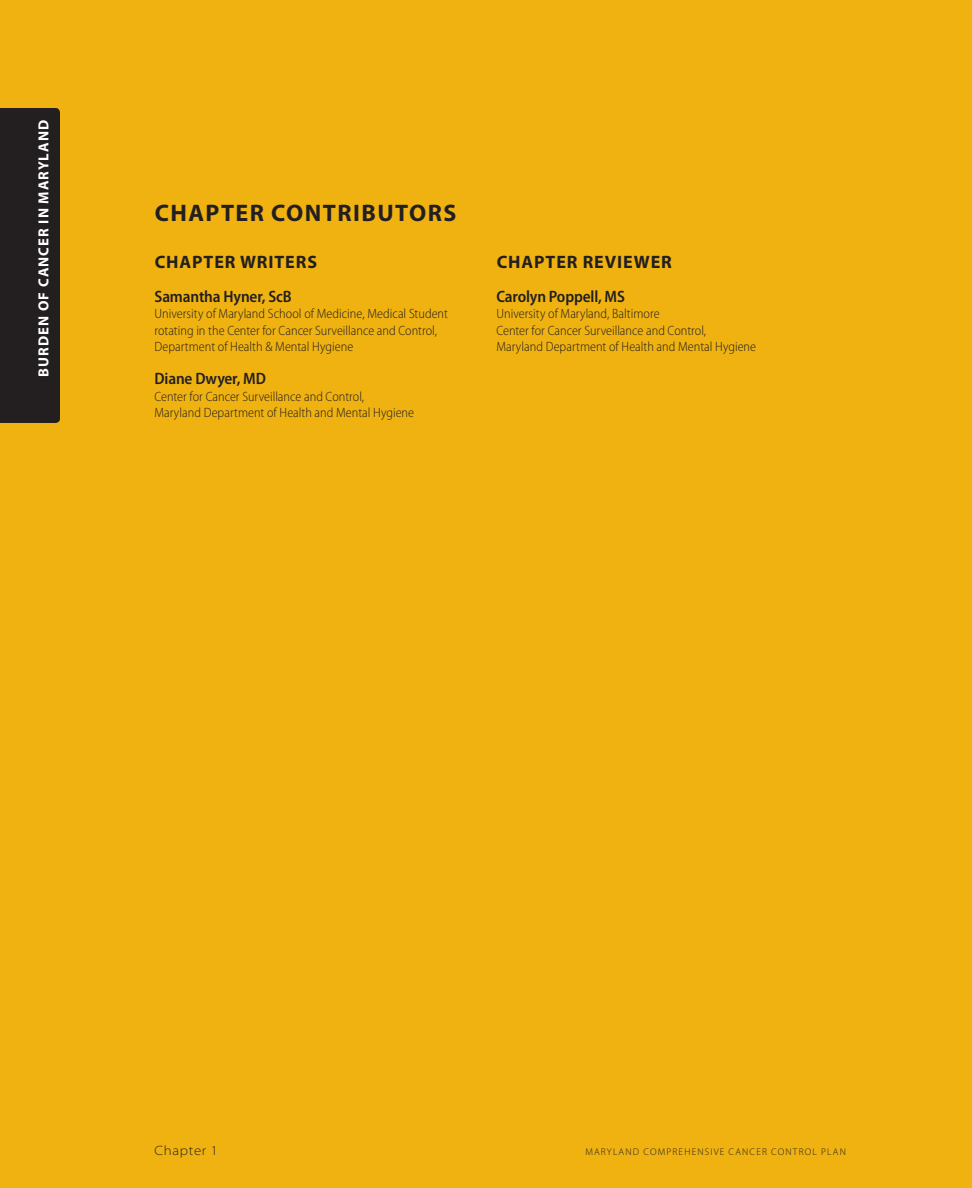
<style>
.page{position:relative;width:972px;height:1188px;background:#efb211}
.page>*{position:absolute;margin:0;border:0;box-sizing:border-box;transform-origin:0 0}
.t1{font:700 24px "Myriad Pro";letter-spacing:.06em;color:#231f20}
.t2{font:700 18px "Myriad Pro";letter-spacing:.05em;color:#231f20}
.t3{font:600 semi-condensed 16.5px "Myriad Pro";letter-spacing:-.01em;color:#231f20}
.t4{font:700 14.7px "Myriad Pro";letter-spacing:.07em;color:#fff}
.t5{font:300 semi-condensed 13.5px/16.5px "Myriad Pro";color:#231f20}
.t6{font:300 semi-expanded 13.5px "Myriad Pro";letter-spacing:.05em;color:#231f20}
.t7{font:300 9.75px "Myriad Pro";letter-spacing:.12em;color:#231f20}
</style>
<div class="page">
<div style="left:0;top:108px;width:60px;height:315px;background:#231f20"></div>
<p class="t4" style="left:35px;top:377px;width:258px;rotate:-90deg">BURDEN OF CANCER IN MARYLAND</p>
<p class="t1" style="left:155px;top:200px;width:303px">CHAPTER CONTRIBUTORS</p>
<p class="t2" style="left:155px;top:251px;width:164px">CHAPTER WRITERS</p>
<p class="t3" style="left:154px;top:287px;width:139px">Samantha Hyner, ScB</p>
<p class="t5" style="left:154px;top:306px;width:295px">University of Maryland School of Medicine, Medical Student rotating in the Center for Cancer Surveillance and Control,<br>Department of Health &amp; Mental Hygiene</p>
<p class="t3" style="left:154px;top:370px;width:113px">Diane Dwyer, MD</p>
<p class="t5" style="left:154px;top:388px;width:261px">Center for Cancer Surveillance and Control,<br>Maryland Department of Health and Mental Hygiene</p>
<p class="t2" style="left:497px;top:251px;width:177px">CHAPTER REVIEWER</p>
<p class="t3" style="left:496px;top:287px;width:130px">Carolyn Poppell, MS</p>
<p class="t5" style="left:496px;top:306px;width:261px">University of Maryland, Baltimore<br>Center for Cancer Surveillance and Control,<br>Maryland Department of Health and Mental Hygiene</p>
<p class="t6" style="left:154px;top:1143px;width:65px">Chapter 1</p>
<p class="t7" style="left:585px;top:1146px;width:262px">MARYLAND COMPREHENSIVE CANCER CONTROL PLAN</p>
</div>
